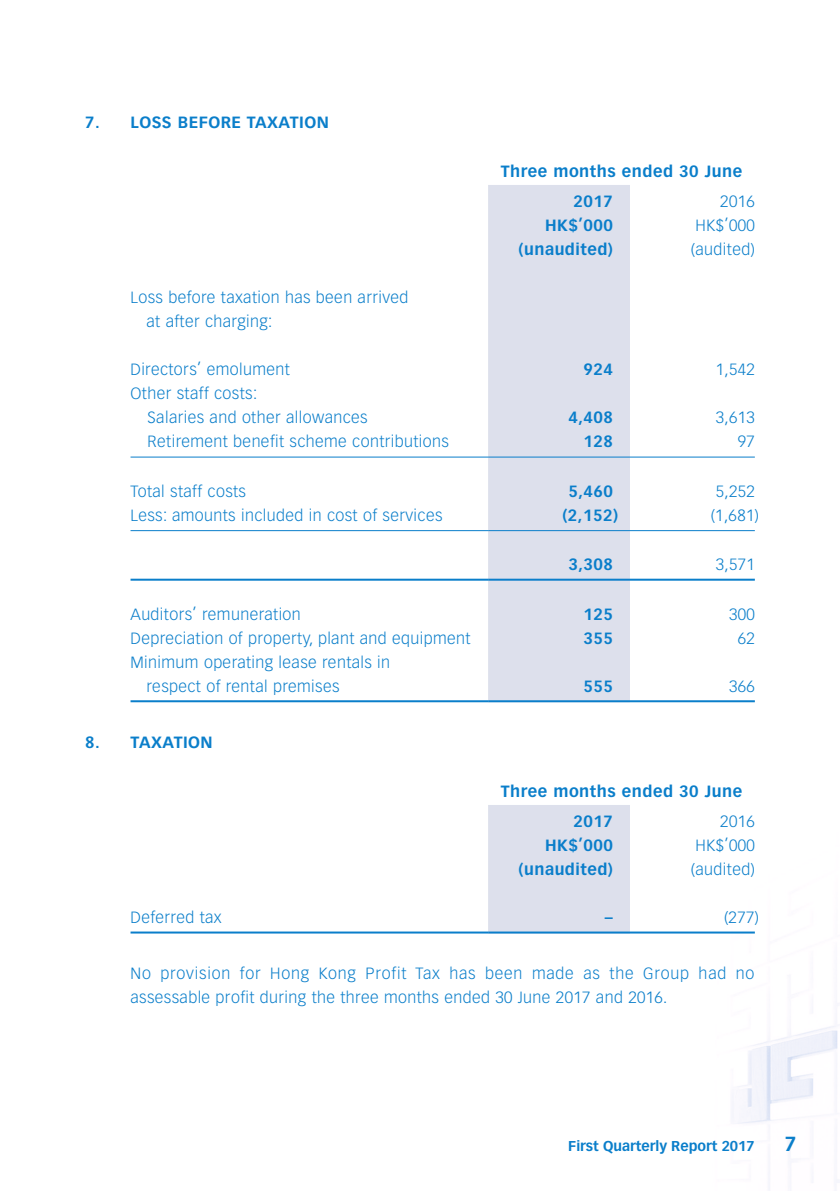
<style>
.page{position:relative;width:840px;height:1191px;background:#fff}
.page>*{position:absolute;margin:0;border:0;box-sizing:border-box;transform-origin:0 0}
.t1{font:700 20px "Vectora LT Std";color:#0a7eca}
.t2{font:300 16px/24px "Vectora LT Std";letter-spacing:.025em;color:#0a7eca}
.t3{font:700 16px/29.6px "Vectora LT Std";letter-spacing:.03em;color:#0a7eca}
.t4{font:700 14px "Vectora LT Std";color:#0a7eca}
</style>
<div class="page">
<img style="left:130px;top:185px;width:708px;height:1004px">
<div style="left:488px;top:185px;width:141px;height:515px;background:#dde0ec"></div>
<hr style="left:130px;top:456px;width:358px;height:1px;background:#0a7eca">
<hr style="left:488px;top:456px;width:141px;height:1px;background:#0a7eca">
<hr style="left:629px;top:456px;width:125px;height:1px;background:#0a7eca">
<hr style="left:130px;top:530px;width:358px;height:1px;background:#0a7eca">
<hr style="left:488px;top:530px;width:141px;height:1px;background:#0a7eca">
<hr style="left:629px;top:530px;width:125px;height:1px;background:#0a7eca">
<hr style="left:130px;top:578px;width:358px;height:2px;background:#0a7eca">
<hr style="left:488px;top:578px;width:141px;height:2px;background:#0a7eca">
<hr style="left:629px;top:578px;width:125px;height:2px;background:#0a7eca">
<hr style="left:130px;top:700px;width:358px;height:2px;background:#0a7eca">
<hr style="left:488px;top:700px;width:141px;height:2px;background:#0a7eca">
<hr style="left:629px;top:700px;width:125px;height:2px;background:#0a7eca">
<div style="left:488px;top:805px;width:141px;height:126px;background:#dde0ec"></div>
<hr style="left:130px;top:931px;width:358px;height:2px;background:#0a7eca">
<hr style="left:488px;top:931px;width:141px;height:2px;background:#0a7eca">
<hr style="left:629px;top:931px;width:125px;height:2px;background:#0a7eca">
<p class="t3" style="left:85px;top:107px;width:245px">7. LOSS BEFORE TAXATION</p>
<p class="t3" style="left:573px;top:157px;width:170px;text-indent:-73px">Three months ended 30 June<br>2017</p>
<p class="t2" style="left:719px;top:189px;width:36px">2016</p>
<p class="t3" style="left:545px;top:210px;width:69px">HK$’000</p>
<p class="t2" style="left:695px;top:213px;width:61px">HK$’000</p>
<p class="t3" style="left:518px;top:234px;width:96px">(unaudited)</p>
<p class="t2" style="left:690px;top:237px;width:65px">(audited)</p>
<p class="t2" style="left:146px;top:285px;width:263px;text-indent:-16px">Loss before taxation has been arrived at after charging:</p>
<p class="t2" style="left:130px;top:357px;width:161px">Directors’ emolument</p>
<p class="t3" style="left:583px;top:354px;width:31px">924</p>
<p class="t2" style="left:715px;top:357px;width:41px">1,542</p>
<p class="t2" style="left:147px;top:381px;width:221px;text-indent:-17px">Other staff costs:<br>Salaries and other allowances</p>
<p class="t3" style="left:568px;top:402px;width:46px">4,408</p>
<p class="t2" style="left:715px;top:405px;width:41px">3,613</p>
<p class="t2" style="left:147px;top:429px;width:303px">Retirement benefit scheme contributions</p>
<p class="t3" style="left:583px;top:426px;width:31px">128</p>
<p class="t2" style="left:737px;top:429px;width:19px">97</p>
<p class="t2" style="left:130px;top:479px;width:117px">Total staff costs</p>
<p class="t3" style="left:568px;top:476px;width:46px">5,460</p>
<p class="t2" style="left:715px;top:479px;width:41px">5,252</p>
<p class="t2" style="left:130px;top:503px;width:313px">Less: amounts included in cost of services</p>
<p class="t3" style="left:562px;top:500px;width:57px">(2,152)</p>
<p class="t2" style="left:710px;top:503px;width:50px">(1,681)</p>
<p class="t3" style="left:568px;top:549px;width:46px">3,308</p>
<p class="t2" style="left:715px;top:552px;width:41px">3,571</p>
<p class="t2" style="left:130px;top:602px;width:172px">Auditors’ remuneration</p>
<p class="t3" style="left:583px;top:599px;width:31px">125</p>
<p class="t2" style="left:728px;top:602px;width:27px">300</p>
<p class="t2" style="left:130px;top:626px;width:341px">Depreciation of property, plant and equipment</p>
<p class="t3" style="left:583px;top:623px;width:31px">355</p>
<p class="t2" style="left:737px;top:626px;width:19px">62</p>
<p class="t2" style="left:146px;top:650px;width:245px;text-indent:-16px">Minimum operating lease rentals in respect of rental premises</p>
<p class="t3" style="left:583px;top:671px;width:31px">555</p>
<p class="t2" style="left:728px;top:674px;width:27px">366</p>
<p class="t3" style="left:85px;top:727px;width:129px">8. TAXATION</p>
<p class="t3" style="left:573px;top:776px;width:170px;text-indent:-73px">Three months ended 30 June<br>2017</p>
<p class="t2" style="left:719px;top:809px;width:36px">2016</p>
<p class="t3" style="left:545px;top:830px;width:69px">HK$’000</p>
<p class="t2" style="left:695px;top:833px;width:61px">HK$’000</p>
<p class="t3" style="left:518px;top:854px;width:96px">(unaudited)</p>
<p class="t2" style="left:690px;top:857px;width:65px">(audited)</p>
<p class="t2" style="left:130px;top:905px;width:92px">Deferred tax</p>
<p class="t3" style="left:604px;top:902px;width:9px">–</p>
<p class="t2" style="left:723px;top:905px;width:36px">(277)</p>
<p class="t2" style="left:130px;top:961px;width:625px">No provision for Hong Kong Profit Tax has been made as the Group had no assessable profit during the three months ended 30 June 2017 and 2016.</p>
<p class="t4" style="left:568px;top:1137px;width:188px">First Quarterly Report 2017</p>
<p class="t1" style="left:784px;top:1131px;width:13px">7</p>
</div>
